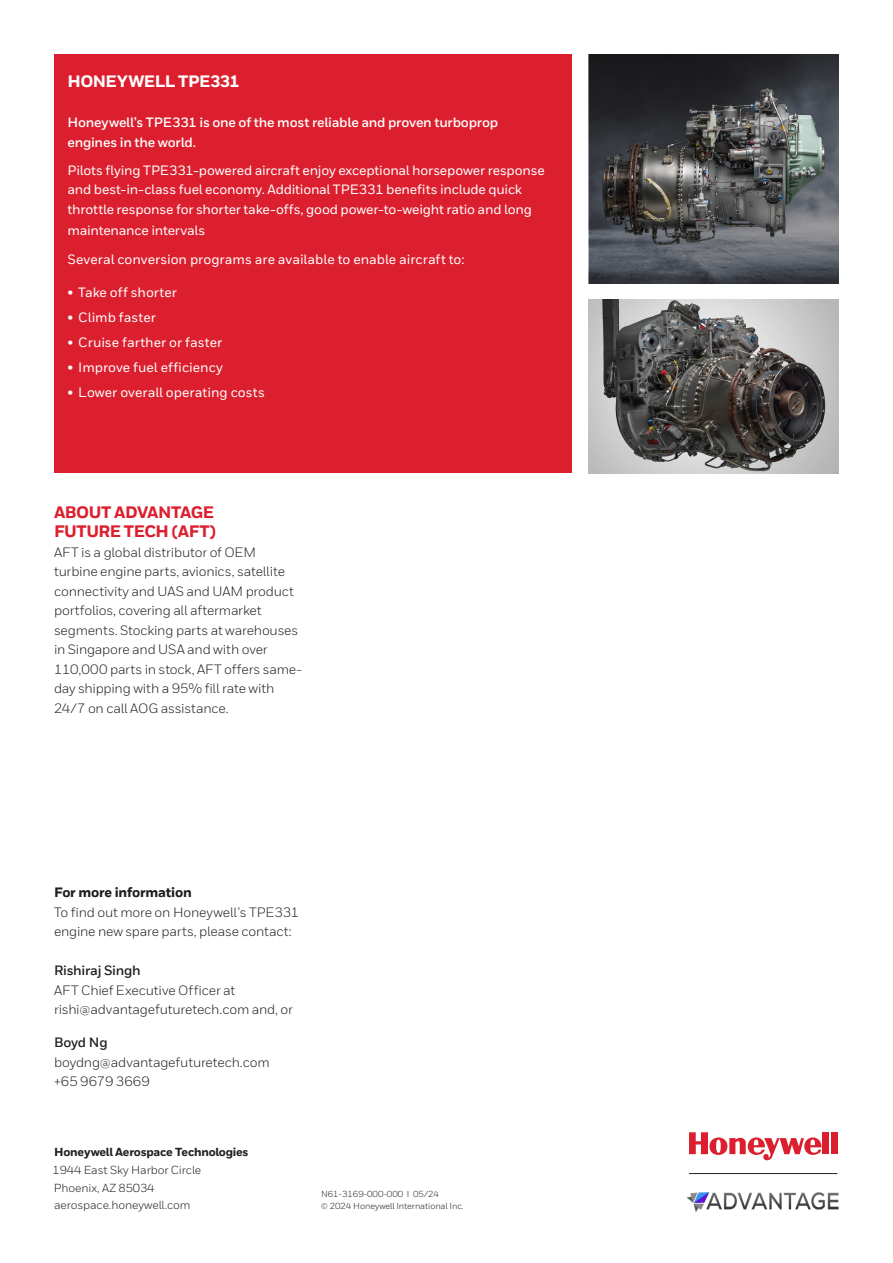
<style>
.page{position:relative;width:893px;height:1263px;background:#fff}
.page>*{position:absolute;margin:0;border:0;box-sizing:border-box;transform-origin:0 0}
._09_Inside__Body_Heading_All_Caps{font:800 16.5px/19.5px "Honeywell Sans TT";letter-spacing:-.025em;color:#dc1f2e}
.Heading_2__11_12{font:800 16.5px "Honeywell Sans";letter-spacing:-.03em;color:#fff}
._10_Inside__Body_Text{font:500 13.5px/19.5px "Honeywell Sans";letter-spacing:-.01em;color:#fff}
._10_Inside__Body_Text-2{font:13.5px/19.5px "Honeywell Sans TT";letter-spacing:-.015em;color:#231f20}
.Body__9_14_pt{font:13.5px/19.5px "Honeywell Sans TT";letter-spacing:-.01em;color:#231f20}
._10_Inside__Body_Text-3{font:700 13.5px/19.5px "Honeywell Sans";letter-spacing:-.015em;color:#fff}
.Body__9_14_pt-2{font:500 13.5px "Honeywell Sans";color:#fff}
._24_Back__Address_Block_Text{font:11.7px "Honeywell Sans";letter-spacing:-.01em;color:#231f20}
._23_Back__Address_Block_Heading{font:800 11.7px "Honeywell Sans";letter-spacing:-.02em;color:#231f20}
._25_Back__Copyright_Text{font:8.7px/11.7px "Honeywell Sans";letter-spacing:-.01em;color:#231f20}
.s1{font-weight:800;color:#201c1c}
.s2{font-weight:700}
</style>
<div class="page">
<hr style="left:689px;top:1173px;width:148px;height:1px;background:#231f20">
<div style="left:823px;top:1132px;width:6px;height:22px;background:#dc1f2e"></div>
<div style="left:831px;top:1132px;width:6px;height:22px;background:#dc1f2e"></div>
<svg style="left:689px;top:1132px;width:132px;height:28px"></svg>
<img style="left:686px;top:1192px;width:153px;height:20px">
<div style="left:54px;top:54px;width:518px;height:418px;background:#dc1f2e"></div>
<img style="left:589px;top:54px;width:249px;height:229px">
<img style="left:590px;top:78px;width:249px;height:186px">
<img style="left:589px;top:300px;width:250px;height:173px">
<p class="Heading_2__11_12" style="left:67px;top:71px;width:174px">HONEYWELL TPE331</p>
<p class="_10_Inside__Body_Text-3" style="left:67px;top:113px;width:432px">Honeywell’s TPE331 is one of the most reliable and proven turboprop engines in the world.</p>
<p class="_10_Inside__Body_Text" style="left:67px;top:161px;width:479px">Pilots flying TPE331-powered aircraft enjoy exceptional horsepower response and best-in-class fuel economy. Additional TPE331 benefits include quick throttle response for shorter take-offs, good power-to-weight ratio and long</p>
<p class="_10_Inside__Body_Text" style="left:67px;top:221px;width:140px">maintenance intervals</p>
<p class="Body__9_14_pt-2" style="left:67px;top:251px;width:399px">Several conversion programs are available to enable aircraft to:</p>
<p class="_10_Inside__Body_Text" style="left:67px;top:283px;width:111px">• Take off shorter</p>
<p class="_10_Inside__Body_Text" style="left:67px;top:308px;width:90px">• Climb faster</p>
<p class="_10_Inside__Body_Text" style="left:67px;top:333px;width:156px">• Cruise farther or faster</p>
<p class="_10_Inside__Body_Text" style="left:67px;top:358px;width:157px">• Improve fuel efficiency</p>
<p class="_10_Inside__Body_Text" style="left:67px;top:383px;width:199px">• Lower overall operating costs</p>
<p class="_09_Inside__Body_Heading_All_Caps" style="left:54px;top:503px;width:163px">ABOUT ADVANTAGE<br>FUTURE TECH (AFT)</p>
<p class="_10_Inside__Body_Text-2" style="left:54px;top:542px;width:249px">AFT is a global distributor of OEM turbine engine parts, avionics, satellite connectivity and UAS and UAM product portfolios, covering all aftermarket segments. Stocking parts at warehouses in Singapore and USA and with over 110,000 parts in stock, AFT offers same&shy;day shipping with a 95% fill rate with 24/7 on call AOG assistance.</p>
<p class="Body__9_14_pt" style="left:54px;top:883px;width:247px"><span class="s1">For more information<br></span>To find out more on Honeywell’s TPE331 engine new spare parts, please contact:</p>
<p class="Body__9_14_pt" style="left:54px;top:961px;width:240px"><span class="s2">Rishiraj Singh<br></span>AFT Chief Executive Officer at rishi@advantagefuturetech.com and, or</p>
<p class="Body__9_14_pt" style="left:54px;top:1033px;width:217px"><span class="s2">Boyd Ng </span>boydng@advantagefuturetech.com +65 9679 3669</p>
<p class="_23_Back__Address_Block_Heading" style="left:54px;top:1145px;width:196px">Honeywell Aerospace Technologies</p>
<p class="_24_Back__Address_Block_Text" style="left:53px;top:1163px;width:150px">1944 East Sky Harbor Circle</p>
<p class="_24_Back__Address_Block_Text" style="left:54px;top:1180px;width:102px">Phoenix, AZ 85034</p>
<p class="_24_Back__Address_Block_Text" style="left:54px;top:1198px;width:138px">aerospace.honeywell.com</p>
<p class="_25_Back__Copyright_Text" style="left:321px;top:1188px;width:145px">N61-3169-000-000 I 05/24<br>© 2024 Honeywell International Inc.</p>
</div>
